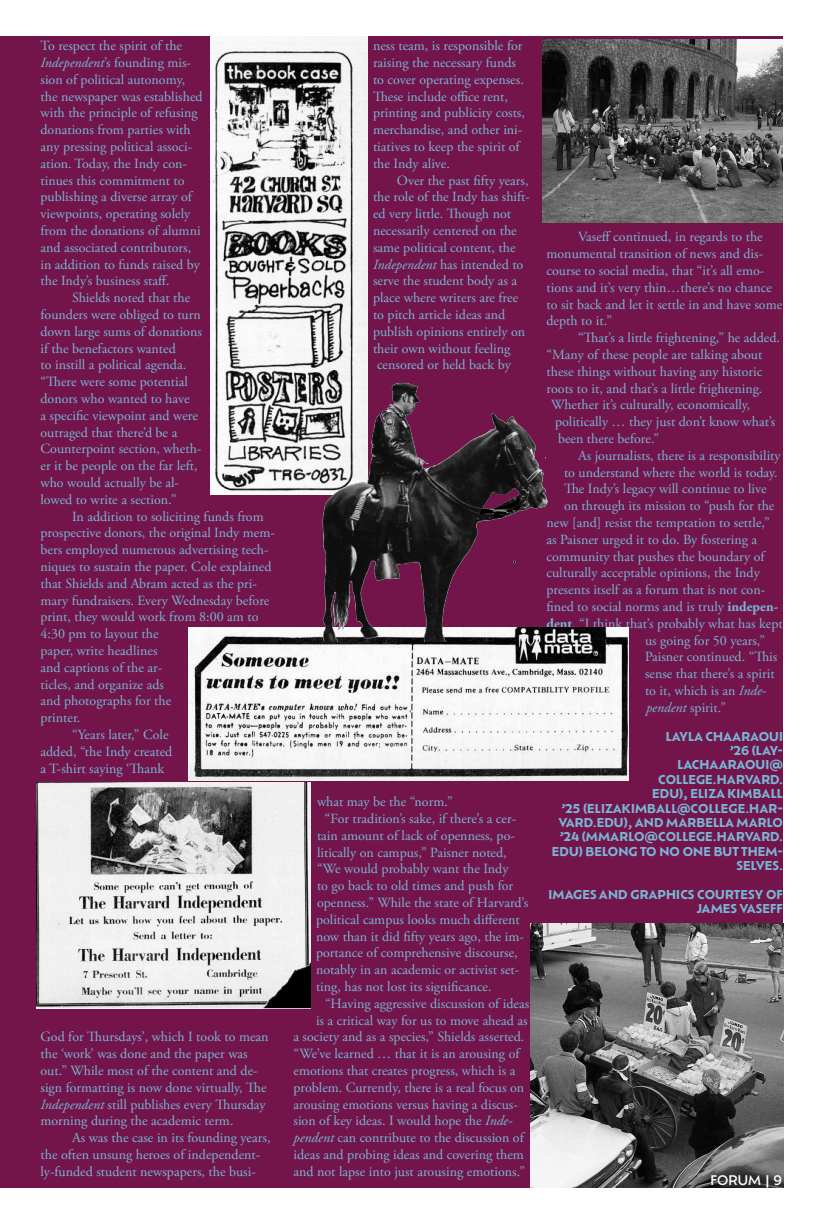
<style>
.page{position:relative;width:819px;height:1224px;background:#fff}
.page>*{position:absolute;margin:0;border:0;box-sizing:border-box;transform-origin:0 0}
.t1{font:14px/16.8px "Adobe Garamond Pro";color:#78b6d6}
.t2{font:500 13px "Ofelia Display";letter-spacing:.01em;color:#fff}
.t3{font:700 12px/14.4px "Ofelia Display";letter-spacing:.01em;color:#78b6d6;text-align:right}
.s1{font-style:italic}
.s2{font-weight:700}
</style>
<div class="page">
<div style="left:0;top:36px;width:783px;height:1152px;background:#73154a"></div>
<img style="left:530px;top:923px;width:254px;height:265px">
<img style="left:211px;top:36px;width:156px;height:459px">
<img style="left:36px;top:782px;width:275px;height:227px">
<img style="left:542px;top:39px;width:241px;height:183px">
<img style="left:188px;top:628px;width:441px;height:153px">
<img style="left:277px;top:335px;width:313px;height:335px">
<p class="t1" style="left:40px;top:38px;width:164px">To respect the spirit of the<br><span class="s1">Independent</span>’s founding mis&shy;sion of political autonomy, the newspaper was established with the principle of refusing donations from parties with any pressing political associ&shy;ation. Today, the Indy con&shy;tinues this commitment to publishing a diverse array of viewpoints, operating solely from the donations of alumni and associated contributors, in addition to funds raised by the Indy’s business staff.</p>
<p class="t1" style="left:40px;top:290px;width:163px;text-indent:32px">Shields noted that the founders were obliged to turn down large sums of donations if the benefactors wanted<br>to instill a political agenda. “There were some potential donors who wanted to have<br>a specific viewpoint and were outraged that there’d be a<br>Counterpoint section, wheth&shy;er it be people on the far left, who would actually be al&shy;lowed to write a section.”</p>
<p class="t1" style="left:40px;top:508px;width:236px;text-indent:32px">In addition to soliciting funds from prospective donors, the original Indy mem&shy;bers employed numerous advertising tech&shy;niques to sustain the paper. Cole explained that Shields and Abram acted as the pri&shy;mary fundraisers. Every Wednesday before print, they would work from 8:00 am to<br>4:30 pm to layout the<br>paper, write headlines<br>and captions of the ar-<br>ticles, and organize ads<br>and photographs for the<br>printer.</p>
<p class="t1" style="left:40px;top:727px;width:133px;text-indent:32px">“Years later,” Cole added, “the Indy created a T-shirt saying ‘Thank</p>
<p class="t1" style="left:40px;top:1029px;width:230px">God for Thursdays’, which I took to mean the ‘work’ was done and the paper was out.” While most of the content and de&shy;sign formatting is now done virtually, The <span class="s1">Independent</span> still publishes every Thursday morning during the academic term.</p>
<p class="t1" style="left:40px;top:1130px;width:232px;text-indent:32px">As was the case in its founding years, the often unsung heroes of independent&shy;ly-funded student newspapers, the busi-</p>
<p class="t1" style="left:373px;top:38px;width:154px">ness team, is responsible for raising the necessary funds to cover operating expenses.<br>These include office rent, printing and publicity costs, merchandise, and other ini&shy;tiatives to keep the spirit of the Indy alive.</p>
<p class="t1" style="left:373px;top:172px;width:159px;text-indent:24px">Over the past fifty years, the role of the Indy has shift&shy;ed very little. Though not necessarily centered on the same political content, the<br><span class="s1">Independent</span> has intended to serve the student body as a place where writers are free to pitch article ideas and publish opinions entirely on their own without feeling censored or held back by</p>
<p class="t1" style="left:317px;top:794px;width:137px">what may be the “norm.”</p>
<p class="t1" style="left:316px;top:811px;width:214px;text-indent:9px">“For tradition’s sake, if there’s a cer&shy;tain amount of lack of openness, po&shy;litically on campus,” Paisner noted, “We would probably want the Indy<br>to go back to old times and push for openness.” While the state of Harvard’s political campus looks much different now than it did fifty years ago, the im&shy;portance of comprehensive discourse, notably in an academic or activist set&shy;ting, has not lost its significance.</p>
<p class="t1" style="left:325px;top:995px;width:206px">“Having aggressive discussion of ideas</p>
<p class="t1" style="left:316px;top:1012px;width:213px">is a critical way for us to move ahead as</p>
<p class="t1" style="left:294px;top:1029px;width:232px">a society and as a species,” Shields asserted.</p>
<p class="t1" style="left:294px;top:1046px;width:228px">“We’ve learned … that it is an arousing of</p>
<p class="t1" style="left:294px;top:1063px;width:224px">emotions that creates progress, which is a</p>
<p class="t1" style="left:294px;top:1079px;width:232px">problem. Currently, there is a real focus on</p>
<p class="t1" style="left:294px;top:1096px;width:226px">arousing emotions versus having a discus-</p>
<p class="t1" style="left:294px;top:1113px;width:221px">sion of key ideas. I would hope the <span class="s1">Inde-</span></p>
<p class="t1" style="left:294px;top:1130px;width:232px"><span class="s1">pendent</span> can contribute to the discussion of</p>
<p class="t1" style="left:294px;top:1147px;width:232px">ideas and probing ideas and covering them</p>
<p class="t1" style="left:294px;top:1163px;width:233px">and not lapse into just arousing emotions.”</p>
<p class="t1" style="left:546px;top:229px;width:237px;text-indent:32px">Vaseff continued, in regards to the monumental transition of news and dis&shy;course to social media, that “it’s all emo&shy;tions and it’s very thin…there’s no chance to sit back and let it settle in and have some depth to it.”</p>
<p class="t1" style="left:578px;top:330px;width:204px">“That’s a little frightening,” he added.</p>
<p class="t1" style="left:546px;top:347px;width:217px">“Many of these people are talking about</p>
<p class="t1" style="left:546px;top:363px;width:217px">these things without having any historic</p>
<p class="t1" style="left:546px;top:380px;width:217px">roots to it, and that’s a little frightening.</p>
<p class="t1" style="left:551px;top:397px;width:201px">Whether it’s culturally, economically,</p>
<p class="t1" style="left:555px;top:414px;width:222px">politically … they just don’t know what’s</p>
<p class="t1" style="left:558px;top:431px;width:103px">been there before.”</p>
<p class="t1" style="left:578px;top:447px;width:204px">As journalists, there is a responsibility</p>
<p class="t1" style="left:564px;top:464px;width:215px">to understand where the world is today.</p>
<p class="t1" style="left:564px;top:481px;width:204px">The Indy’s legacy will continue to live</p>
<p class="t1" style="left:564px;top:498px;width:212px">on through its mission to “push for the</p>
<p class="t1" style="left:546px;top:515px;width:225px">new [and] resist the temptation to settle,”</p>
<p class="t1" style="left:546px;top:531px;width:212px">as Paisner urged it to do. By fostering a</p>
<p class="t1" style="left:546px;top:548px;width:220px">community that pushes the boundary of</p>
<p class="t1" style="left:546px;top:565px;width:215px">culturally acceptable opinions, the Indy</p>
<p class="t1" style="left:546px;top:582px;width:220px">presents itself as a forum that is not con-</p>
<p class="t1" style="left:546px;top:599px;width:233px">fined to social norms and is truly <span class="s2">indepen-</span></p>
<p class="t1" style="left:546px;top:615px;width:238px"><span class="s2">dent</span>. “I think that’s probably what has kept</p>
<p class="t1" style="left:645px;top:632px;width:122px">us going for 50 years,”</p>
<p class="t1" style="left:645px;top:649px;width:134px">Paisner continued. “This</p>
<p class="t1" style="left:645px;top:666px;width:131px">sense that there’s a spirit</p>
<p class="t1" style="left:645px;top:683px;width:123px">to it, which is an <span class="s1">Inde-</span></p>
<p class="t1" style="left:646px;top:699px;width:82px"><span class="s1">pendent</span> spirit.”</p>
<p class="t3" style="left:552px;top:728px;width:233px">LAYLA CHAARAOUI<br>’26 (LAY-<br>LACHAARAOUI@<br>COLLEGE.HARVARD.<br>EDU), ELIZA KIMBALL<br>’25 (ELIZAKIMBALL@COLLEGE.HAR-<br>VARD.EDU), AND MARBELLA MARLO ’24 (MMARLO@COLLEGE.HARVARD.<br>EDU) BELONG TO NO ONE BUT THEM-<br>SELVES.</p>
<p class="t3" style="left:549px;top:887px;width:236px">IMAGES AND GRAPHICS COURTESY OF<br>JAMES VASEFF</p>
<p class="t2" style="left:710px;top:1170px;width:73px">FORUM | 9</p>
</div>
